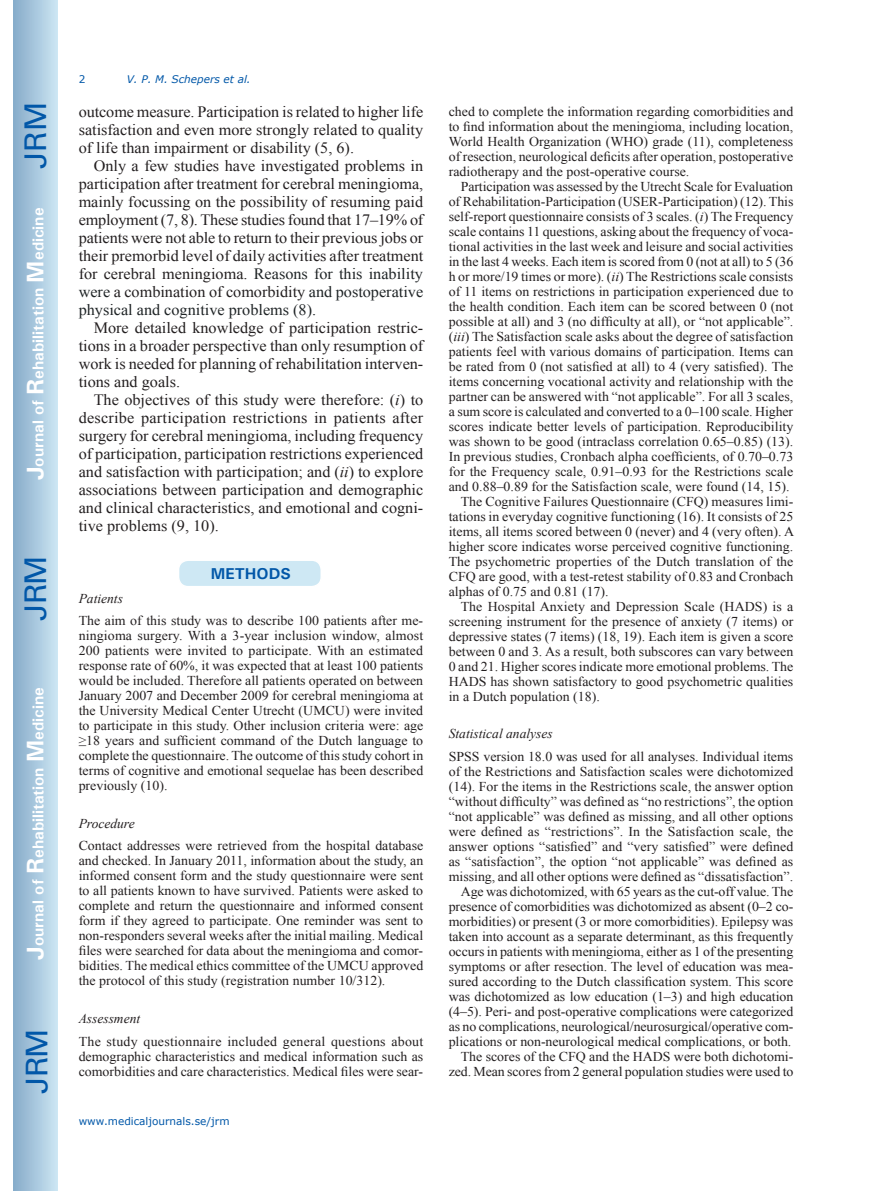
<style>
.page{position:relative;width:872px;height:1191px;background:#fff}
.page>*{position:absolute;margin:0;border:0;box-sizing:border-box;transform-origin:0 0}
.t1{font:30px "Univers";letter-spacing:-.03em;color:#0157a8}
.t2{font:15.75px/18px "Times New Roman";color:#231f20;text-align:justify}
.t3{font:700 15.75px "Univers";color:#fff}
.t4{font:700 15.75px "Univers";color:#0157a8}
.t5{font:13.5px/15px "Times New Roman";color:#231f20;text-align:justify}
.t6{font:italic 13.5px "Times New Roman";color:#231f20}
.t7{font:10.5px "Verdana";color:#0157a8}
.t8{font:italic 10.5px "Verdana";color:#0157a8}
.s1{font-size:24px}
.s2{color:#1f2426}
.s3{font-style:italic}
</style>
<div class="page">
<div style="left:14px;top:0;width:43px;height:1191px;background:linear-gradient(to right,#88acca,#cbe5f2)"></div>
<div style="left:178px;top:560px;width:143px;height:26px;background:#cee8f4;border-radius:10px"></div>
<div style="left:178px;top:559px;width:144px;height:28px;border:2px solid #fff;border-radius:10px"></div>
<h1 class="t1" style="left:18px;top:169px;width:68px;rotate:-90deg">JRM</h1>
<p class="t3" style="left:28px;top:480px;width:274px;rotate:-90deg"><span class="s1">J</span>ournal of <span class="s1">R</span>ehabilitation <span class="s1">M</span>edicine</p>
<h1 class="t1" style="left:18px;top:620px;width:67px;rotate:-90deg">JRM</h1>
<p class="t3" style="left:28px;top:959px;width:274px;rotate:-90deg"><span class="s1">J</span>ournal of <span class="s1">R</span>ehabilitation <span class="s1">M</span>edicine</p>
<h1 class="t1" style="left:19px;top:1093px;width:67px;rotate:-90deg">JRM</h1>
<p class="t7" style="left:79px;top:72px;width:8px">2</p>
<p class="t8" style="left:127px;top:72px;width:126px">V. P. M. Schepers et al.</p>
<p class="t2" style="left:79px;top:103px;width:346px">outcome measure. Participation is related to higher life satisfaction and even more strongly related to quality of life than impairment or disability (5, 6).</p>
<p class="t2" style="left:79px;top:157px;width:346px;text-indent:15px">Only a few studies have investigated problems in participation after treatment for cerebral meningioma, mainly focussing on the possibility of resuming paid employment (7, 8). These studies found that 17–19% of patients were not able to return to their previous jobs or their premorbid level of daily activities after treatment for cerebral meningioma. <span class="s2">Reasons for this inability were</span> a combination of comorbidity <span class="s2">and postoperative physical and cognitive problems (8).</span></p>
<p class="t2" style="left:79px;top:319px;width:346px;text-indent:15px">More detailed knowledge of participation restric&shy;tions in a broader perspective than only resumption of work is needed for planning of rehabilitation interven&shy;tions and goals.</p>
<p class="t2" style="left:79px;top:391px;width:346px;text-indent:15px">The objectives of this study were therefore: (<span class="s3">i</span>) to describe participation restrictions in patients after surgery for cerebral meningioma, including frequency of participation, participation restrictions experienced and satisfaction with participation; and (<span class="s3">ii</span>) to explore associations between participation and demographic and clinical characteristics, and emotional and cogni&shy;tive problems (9, 10).</p>
<p class="t4" style="left:211px;top:563px;width:82px">METHODS</p>
<p class="t6" style="left:79px;top:589px;width:46px">Patients</p>
<p class="t5" style="left:79px;top:613px;width:346px">The aim of this study was to describe 100 patients after me&shy;ningioma surgery. With a 3-year inclusion window, almost 200 patients were invited to participate. With an estimated response rate of 60%, it was expected that at least 100 patients would be included. Therefore all patients operated on between January 2007 and December 2009 for cerebral meningioma at the University Medical Center Utrecht (UMCU) were invited to participate in this study. Other inclusion criteria were: age ≥18 years and sufficient command of the Dutch language to complete the questionnaire. The outcome of this study cohort in terms of cognitive and emotional sequelae has been described previously (10).</p>
<p class="t6" style="left:79px;top:814px;width:57px">Procedure</p>
<p class="t5" style="left:79px;top:838px;width:346px">Contact addresses were retrieved from the hospital database and checked. In January 2011, information about the study, an informed consent form and the study questionnaire were sent to all patients known to have survived. Patients were asked to complete and return the questionnaire and informed consent form if they agreed to participate. One reminder was sent to non-responders several weeks after the initial mailing. Medical files were searched for data about the meningioma and comor&shy;bidities. The medical ethics committee of the UMCU approved the protocol of this study (registration number 10/312).</p>
<p class="t6" style="left:79px;top:1009px;width:63px">Assessment</p>
<p class="t5" style="left:79px;top:1033px;width:346px">The study questionnaire included general questions about demographic characteristics and medical information such as comorbidities and care characteristics. Medical files were sear-</p>
<p class="t7" style="left:79px;top:1114px;width:152px">www.medicaljournals.se/jrm</p>
<p class="t5" style="left:449px;top:103px;width:346px">ched to complete the information regarding comorbidities and to find information about the meningioma, including location, World Health Organization (WHO) grade (11), completeness of resection, neurological deficits after operation, postoperative radiotherapy and the post-operative course.</p>
<p class="t5" style="left:461px;top:178px;width:334px">Participation was assessed by the Utrecht Scale for Evaluation</p>
<p class="t5" style="left:449px;top:193px;width:346px">of Rehabilitation-Participation (USER-Participation) (12). This</p>
<p class="t5" style="left:449px;top:208px;width:346px">self-report questionnaire consists of 3 scales. (<span class="s3">i</span>) The Frequency</p>
<p class="t5" style="left:449px;top:223px;width:346px">scale contains 11 questions, asking about the frequency of voca-</p>
<p class="t5" style="left:449px;top:238px;width:346px">tional activities in the last week and leisure and social activities</p>
<p class="t5" style="left:449px;top:253px;width:346px">in the last 4 weeks. Each item is scored from 0 (not at all) to 5 (36</p>
<p class="t5" style="left:449px;top:268px;width:346px">h or more/19 times or more). (<span class="s3">ii</span>) The Restrictions scale consists</p>
<p class="t5" style="left:449px;top:283px;width:346px">of 11 items on restrictions in participation experienced due to</p>
<p class="t5" style="left:449px;top:298px;width:346px">the health condition. Each item can be scored between 0 (not</p>
<p class="t5" style="left:449px;top:313px;width:346px">possible at all) and 3 (no difficulty at all), or “not applicable”.</p>
<p class="t5" style="left:449px;top:328px;width:346px">(<span class="s3">iii</span>) The Satisfaction scale asks about the degree of satisfaction</p>
<p class="t5" style="left:449px;top:343px;width:346px">patients feel with various domains of participation. Items can</p>
<p class="t5" style="left:449px;top:358px;width:346px">be rated from 0 (not satisfied at all) to 4 (very satisfied). The</p>
<p class="t5" style="left:449px;top:373px;width:346px">items concerning vocational activity and relationship with the</p>
<p class="t5" style="left:449px;top:388px;width:346px">partner can be answered with “not applicable”. For all 3 scales,</p>
<p class="t5" style="left:449px;top:403px;width:346px">a sum score is calculated and converted to a 0–100 scale. Higher</p>
<p class="t5" style="left:449px;top:418px;width:346px">scores indicate better levels of participation. Reproducibility</p>
<p class="t5" style="left:449px;top:433px;width:346px">was shown to be good (intraclass correlation 0.65–0.85) (13).</p>
<p class="t5" style="left:449px;top:448px;width:346px">In previous studies, Cronbach alpha coefficients, of 0.70–0.73</p>
<p class="t5" style="left:449px;top:463px;width:346px">for the Frequency scale, 0.91–0.93 for the Restrictions scale</p>
<p class="t5" style="left:449px;top:478px;width:342px">and 0.88–0.89 for the Satisfaction scale, were found (14, 15).</p>
<p class="t5" style="left:461px;top:493px;width:334px">The Cognitive Failures Questionnaire (CFQ) measures limi-</p>
<p class="t5" style="left:449px;top:508px;width:346px">tations in everyday cognitive functioning (16). It consists of 25</p>
<p class="t5" style="left:449px;top:523px;width:347px">items, all items scored between 0 (never) and 4 (very often). A</p>
<p class="t5" style="left:449px;top:538px;width:346px">higher score indicates worse perceived cognitive functioning.</p>
<p class="t5" style="left:449px;top:553px;width:346px">The psychometric properties of the Dutch translation of the</p>
<p class="t5" style="left:449px;top:568px;width:346px">CFQ are good, with a test-retest stability of 0.83 and Cronbach</p>
<p class="t5" style="left:449px;top:583px;width:161px">alphas of 0.75 and 0.81 (17).</p>
<p class="t5" style="left:461px;top:598px;width:334px">The Hospital Anxiety and Depression Scale (HADS) is a</p>
<p class="t5" style="left:449px;top:613px;width:346px">screening instrument for the presence of anxiety (7 items) or</p>
<p class="t5" style="left:449px;top:628px;width:346px">depressive states (7 items) (18, 19). Each item is given a score</p>
<p class="t5" style="left:449px;top:643px;width:346px">between 0 and 3. As a result, both subscores can vary between</p>
<p class="t5" style="left:449px;top:658px;width:346px">0 and 21. Higher scores indicate more emotional problems. The</p>
<p class="t5" style="left:449px;top:673px;width:346px">HADS has shown satisfactory to good psychometric qualities</p>
<p class="t5" style="left:449px;top:688px;width:153px">in a Dutch population (18).</p>
<p class="t6" style="left:449px;top:724px;width:105px">Statistical analyses</p>
<p class="t5" style="left:449px;top:748px;width:346px;text-align:right">SPSS version 18.0 was used for all analyses. Individual items of the Restrictions and Satisfaction scales were dichotomized (14). For the items in the Restrictions scale, the answer option “without difficulty” was defined as “no restrictions”, the option “not applicable” was defined as missing, and all other options were defined as “restrictions”. In the Satisfaction scale, the answer options “satisfied” and “very satisfied” were defined as “satisfaction”, the option “not applicable” was defined as missing, and all other options were defined as “dissatisfaction”.<br>Age was dichotomized, with 65 years as the cut-off value. The presence of comorbidities was dichotomized as absent (0–2 co&shy;morbidities) or present (3 or more comorbidities). Epilepsy was taken into account as a separate determinant, as this frequently occurs in patients with meningioma, either as 1 of the presenting symptoms or after resection. The level of education was mea&shy;sured according to the Dutch classification system. This score was dichotomized as low education (1–3) and high education (4–5). Peri- and post-operative complications were categorized as no complications, neurological/neurosurgical/operative com&shy;plications or non-neurological medical complications, or both.<br>The scores of the CFQ and the HADS were both dichotomi&shy;zed. Mean scores from 2 general population studies were used to</p>
</div>
